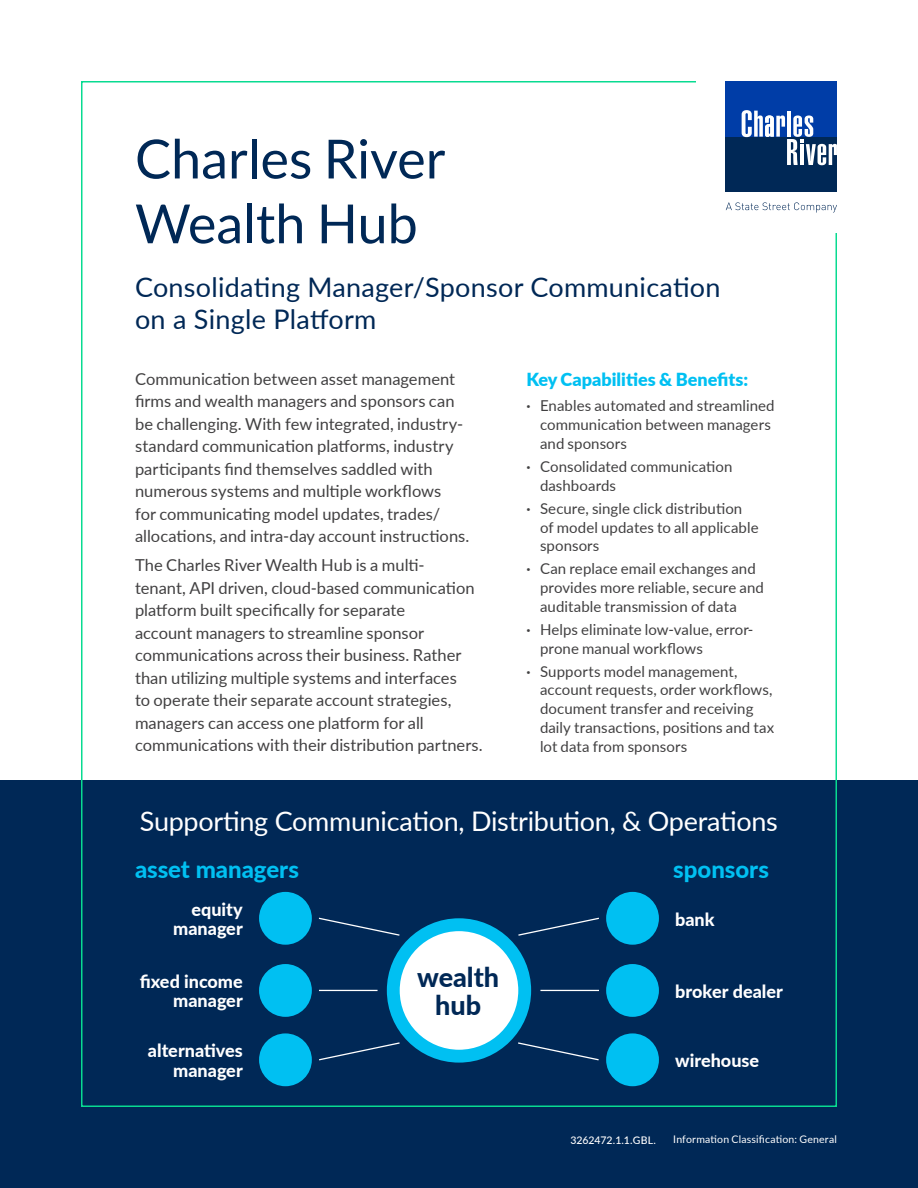
<style>
.page{position:relative;width:918px;height:1188px;background:#fff}
.page>*{position:absolute;margin:0;border:0;box-sizing:border-box;transform-origin:0 0}
.Headline{font:54px/64.8px "Lato";color:#002856}
.Stat_Headline{font:27px/32.4px "Lato";letter-spacing:.01em;color:#002856}
.Stat_Headline-2{font:27px "Lato";letter-spacing:-.01em;color:#fff}
.t1{font:800 27px "Lato";color:#002856}
.t2{font:800 24px "Lato";color:#00c0f2}
.t3{font:800 18px/19.4px "Lato";color:#fff;text-align:right}
.t4{font:900 18px "Lato";color:#00c0f2}
.Body_Copy{font:16.5px/22.5px "Lato";color:#414041}
.t5{font:15px/18.8px "Lato";letter-spacing:.005em;color:#414041}
.Body_Copy-2{font:10.5px "Lato";letter-spacing:.02em;color:#fff}
.t6{font:500 10.5px "Lato";color:#fff}
.s1{font-weight:700}
</style>
<div class="page">
<div style="left:0;top:780px;width:918px;height:408px;background:#002856"></div>
<div style="left:393px;top:925px;width:132px;height:131px;background:#fff;border-radius:50%"></div>
<div style="left:387px;top:918px;width:144px;height:145px;border:13px solid #00c0f2;border-radius:50%"></div>
<div style="left:259px;top:964px;width:53px;height:53px;background:#00c0f2;border-radius:50%"></div>
<div style="left:606px;top:964px;width:53px;height:53px;background:#00c0f2;border-radius:50%"></div>
<div style="left:259px;top:892px;width:53px;height:53px;background:#00c0f2;border-radius:50%"></div>
<div style="left:606px;top:892px;width:53px;height:53px;background:#00c0f2;border-radius:50%"></div>
<div style="left:259px;top:1033px;width:53px;height:53px;background:#00c0f2;border-radius:50%"></div>
<div style="left:606px;top:1033px;width:53px;height:53px;background:#00c0f2;border-radius:50%"></div>
<svg style="left:318px;top:917px;width:82px;height:19px"></svg>
<svg style="left:518px;top:1042px;width:81px;height:19px"></svg>
<svg style="left:518px;top:917px;width:81px;height:19px"></svg>
<svg style="left:319px;top:1042px;width:81px;height:19px"></svg>
<hr style="left:319px;top:990px;width:59px;height:1px;background:#fff">
<hr style="left:540px;top:990px;width:59px;height:1px;background:#fff">
<div style="left:726px;top:137px;width:111px;height:55px;background:#002856"></div>
<div style="left:726px;top:81px;width:111px;height:56px;background:#003da7"></div>
<svg style="left:742px;top:110px;width:95px;height:55px"></svg>
<svg style="left:726px;top:202px;width:111px;height:11px"></svg>
<p class="Headline" style="left:135px;top:124px;width:312px">Charles River<br>Wealth Hub</p>
<p class="Stat_Headline" style="left:135px;top:270px;width:587px">Consolidating Manager/Sponsor Communication on a Single Platform</p>
<p class="t4" style="left:526px;top:366px;width:223px">Key Capabilities &amp; Benefits:</p>
<p class="t5" style="left:540px;top:396px;width:236px;text-indent:-14px"><span class="s1">·</span> Enables automated and streamlined communication between managers and sponsors</p>
<p class="t5" style="left:540px;top:456px;width:194px;text-indent:-14px"><span class="s1">·</span> Consolidated communication dashboards</p>
<p class="t5" style="left:540px;top:498px;width:220px;text-indent:-14px"><span class="s1">·</span> Secure, single click distribution of model updates to all applicable sponsors</p>
<p class="t5" style="left:540px;top:559px;width:225px;text-indent:-14px"><span class="s1">·</span> Can replace email exchanges and provides more reliable, secure and auditable transmission of data</p>
<p class="t5" style="left:540px;top:619px;width:215px;text-indent:-14px"><span class="s1">·</span> Helps eliminate low-value, error&shy;prone manual workflows</p>
<p class="t5" style="left:540px;top:661px;width:236px;text-indent:-14px"><span class="s1">·</span> Supports model management, account requests, order workflows, document transfer and receiving daily transactions, positions and tax lot data from sponsors</p>
<p class="Body_Copy" style="left:135px;top:367px;width:336px">Communication between asset management firms and wealth managers and sponsors can be challenging. With few integrated, industry&shy;standard communication platforms, industry participants find themselves saddled with numerous systems and multiple workflows<br>for communicating model updates, trades/ allocations, and intra-day account instructions.</p>
<p class="Body_Copy" style="left:135px;top:553px;width:349px">The Charles River Wealth Hub is a multi-<br>tenant, API driven, cloud-based communication platform built specifically for separate<br>account managers to streamline sponsor communications across their business. Rather than utilizing multiple systems and interfaces<br>to operate their separate account strategies, managers can access one platform for all communications with their distribution partners.</p>
<p class="Stat_Headline-2" style="left:140px;top:802px;width:639px">Supporting Communication, Distribution, &amp; Operations</p>
<p class="t2" style="left:135px;top:852px;width:166px">asset managers</p>
<p class="t2" style="left:673px;top:852px;width:97px">sponsors</p>
<p class="t3" style="left:173px;top:899px;width:71px">equity manager</p>
<p class="t3" style="left:675px;top:909px;width:41px">bank</p>
<p class="t1" style="left:417px;top:957px;width:83px">wealth</p>
<p class="t1" style="left:435px;top:986px;width:47px">hub</p>
<p class="t3" style="left:140px;top:971px;width:105px">fixed income manager</p>
<p class="t3" style="left:675px;top:981px;width:109px">broker dealer</p>
<p class="t3" style="left:148px;top:1040px;width:96px">alternatives manager</p>
<p class="t3" style="left:675px;top:1050px;width:85px">wirehouse</p>
<p class="t6" style="left:570px;top:1133px;width:87px">3262472.1.1.GBL.</p>
<p class="Body_Copy-2" style="left:673px;top:1132px;width:165px">Information Classification: General</p>
</div>
